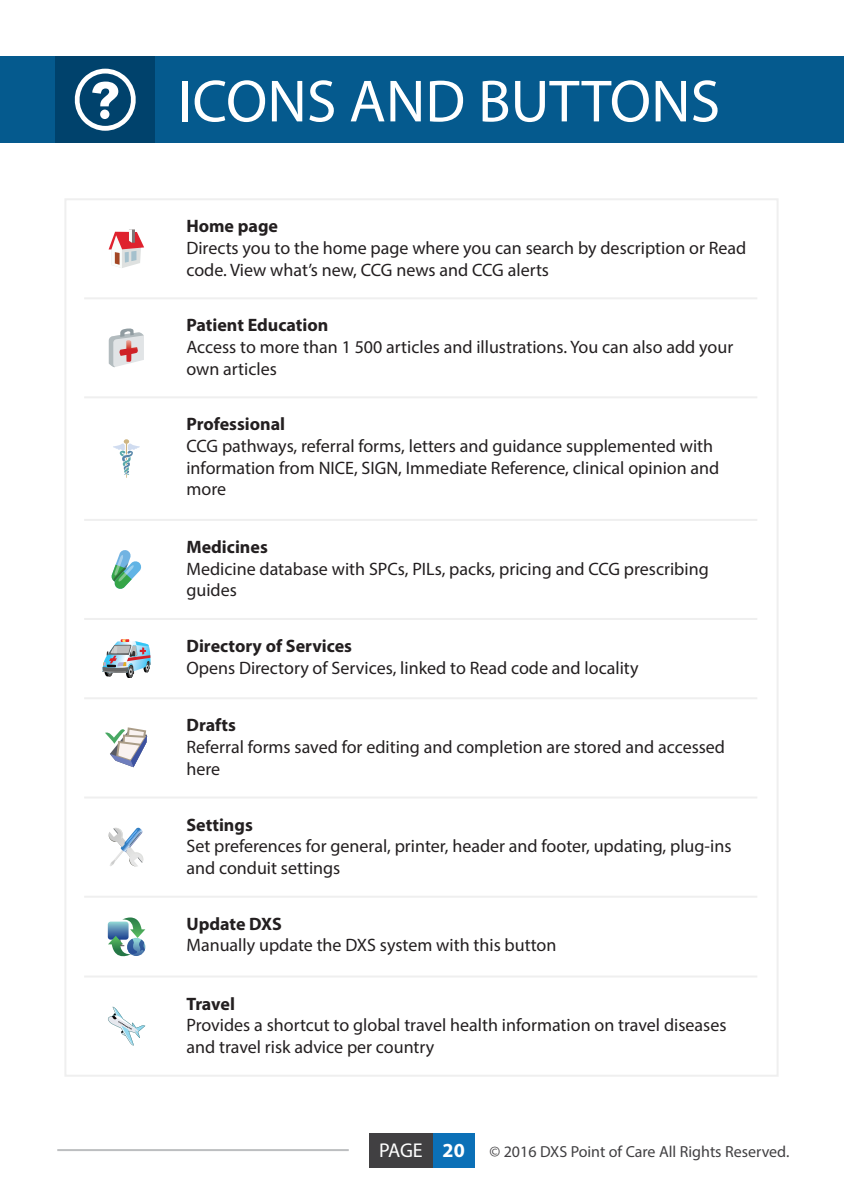
<style>
.page{position:relative;width:844px;height:1191px;background:#fff}
.page>*{position:absolute;margin:0;border:0;box-sizing:border-box;transform-origin:0 0}
.t1{font:60px "Myriad Pro";color:#fff}
.t2{font:18px/21.6px "Myriad Pro";color:#231f20}
.t3{font:700 18px "Myriad Pro";color:#231f20}
.t4{font:16px "Myriad Pro";color:#414042}
.s1{font-size:20px;color:#fff}
.s2{font-weight:700;font-size:20px;color:#fff}
</style>
<div class="page">
<hr style="left:57px;top:1149px;width:292px;height:2px;background:#bcbec0">
<div style="left:433px;top:1132px;width:42px;height:35px;background:#0b70b7"></div>
<div style="left:369px;top:1132px;width:64px;height:35px;background:#414042"></div>
<div style="left:0;top:57px;width:844px;height:86px;background:#055a8e"></div>
<div style="left:55px;top:57px;width:100px;height:86px;background:#00426c"></div>
<svg style="left:74px;top:69px;width:62px;height:62px"></svg>
<div style="left:100px;top:110px;width:9px;height:9px;background:#fff;border-radius:50%"></div>
<svg style="left:109px;top:229px;width:35px;height:39px"></svg>
<hr style="left:84px;top:297px;width:673px;height:2px;background:#efefef">
<hr style="left:84px;top:396px;width:673px;height:2px;background:#efefef">
<hr style="left:84px;top:519px;width:673px;height:2px;background:#efefef">
<hr style="left:84px;top:618px;width:673px;height:2px;background:#efefef">
<hr style="left:84px;top:697px;width:673px;height:2px;background:#efefef">
<hr style="left:84px;top:796px;width:673px;height:2px;background:#efefef">
<hr style="left:84px;top:895px;width:673px;height:2px;background:#efefef">
<hr style="left:84px;top:975px;width:673px;height:2px;background:#efefef">
<svg style="left:109px;top:328px;width:35px;height:39px"></svg>
<svg style="left:113px;top:439px;width:27px;height:39px"></svg>
<svg style="left:111px;top:550px;width:31px;height:39px"></svg>
<svg style="left:102px;top:639px;width:49px;height:39px"></svg>
<svg style="left:108px;top:1006px;width:37px;height:39px"></svg>
<svg style="left:108px;top:827px;width:36px;height:40px"></svg>
<svg style="left:108px;top:917px;width:37px;height:40px"></svg>
<svg style="left:105px;top:727px;width:43px;height:40px"></svg>
<h1 class="t1" style="left:178px;top:64px;width:543px">ICONS AND BUTTONS</h1>
<p class="t3" style="left:186px;top:214px;width:93px">Home page</p>
<p class="t2" style="left:186px;top:237px;width:561px">Directs you to the home page where you can search by description or Read code. View what’s new, CCG news and CCG alerts</p>
<p class="t3" style="left:186px;top:313px;width:144px">Patient Education</p>
<p class="t2" style="left:186px;top:336px;width:548px">Access to more than 1 500 articles and illustrations. You can also add your own articles</p>
<p class="t3" style="left:186px;top:412px;width:100px">Professional</p>
<p class="t2" style="left:186px;top:435px;width:534px">CCG pathways, referral forms, letters and guidance supplemented with information from NICE, SIGN, Immediate Reference, clinical opinion and more</p>
<p class="t3" style="left:186px;top:535px;width:83px">Medicines</p>
<p class="t2" style="left:186px;top:557px;width:524px">Medicine database with SPCs, PILs, packs, pricing and CCG prescribing guides</p>
<p class="t3" style="left:186px;top:634px;width:167px">Directory of Services</p>
<p class="t2" style="left:186px;top:656px;width:454px">Opens Directory of Services, linked to Read code and locality</p>
<p class="t3" style="left:186px;top:713px;width:51px">Drafts</p>
<p class="t2" style="left:186px;top:736px;width:540px">Referral forms saved for editing and completion are stored and accessed here</p>
<p class="t3" style="left:186px;top:812px;width:68px">Settings</p>
<p class="t2" style="left:186px;top:835px;width:546px">Set preferences for general, printer, header and footer, updating, plug-ins and conduit settings</p>
<p class="t3" style="left:186px;top:912px;width:97px">Update DXS</p>
<p class="t2" style="left:186px;top:934px;width:371px">Manually update the DXS system with this button</p>
<p class="t3" style="left:186px;top:991px;width:50px">Travel</p>
<p class="t2" style="left:186px;top:1014px;width:541px">Provides a shortcut to global travel health information on travel diseases and travel risk advice per country</p>
<p class="t4" style="left:379px;top:1141px;width:412px"><span class="s1">PAGE</span> <span class="s2">20</span> © 2016 DXS Point of Care All Rights Reserved.</p>
</div>
